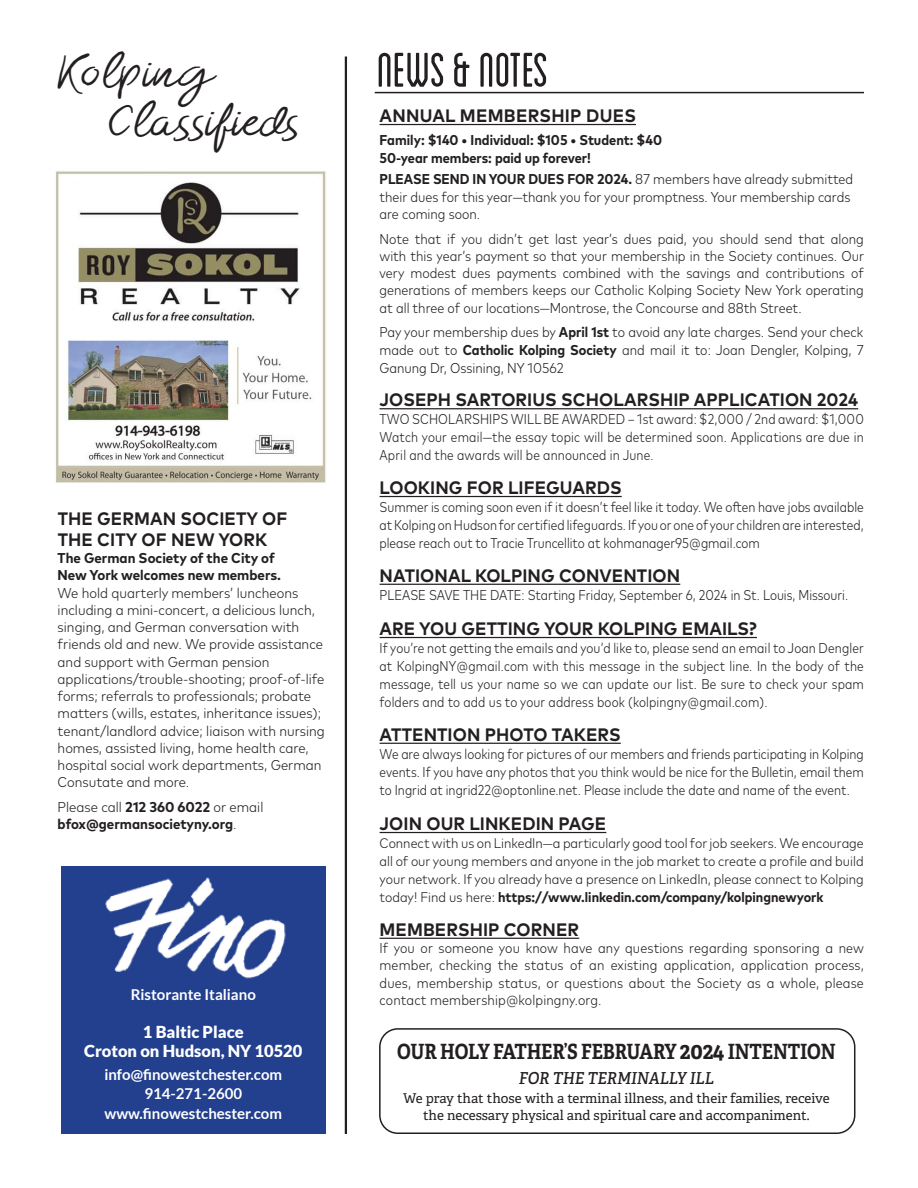
<style>
.page{position:relative;width:918px;height:1188px;background:#fff}
.page>*{position:absolute;margin:0;border:0;box-sizing:border-box;transform-origin:0 0}
.t1{font:condensed 51px "Blanch";color:#231f20}
.t2{font:34.5px "Morsal";color:#231f20;scale:1.09 1}
.t3{font:700 21px "Adelle Basic";letter-spacing:-.01em;color:#231f20;scale:.86 1}
.t4{font:700 18px/21px "Mark OT";letter-spacing:.005em;color:#231f20;scale:.95 1}
.t5{font:900 16.5px "Lato";color:#fff}
.t6{font:italic 600 16.5px "Adelle Basic";letter-spacing:.01em;color:#231f20;scale:.91 1}
.t7{font:700 15px "Lato";color:#fff}
.t8{font:300 condensed 14.25px/18px "Mark OT";color:#231f20;text-align:justify;scale:.95 1}
.t9{font:300 condensed 14.25px/17.2px "Mark OT";color:#231f20;text-align:justify}
.t10{font:300 condensed 14.25px/17.2px "Mark OT";color:#231f20;scale:1.04 1}
.t11{font:700 condensed 14.25px "Mark OT";color:#231f20}
.t12{font:700 condensed 14.25px "Mark OT";color:#231f20;scale:1.04 1}
.t13{font:300 condensed 13.8px/18px "Mark OT";color:#231f20;text-align:justify}
.t14{font:13.5px/16.5px "Adelle Basic";color:#231f20;text-align:center}
.s1{font-weight:700}
.s2{font-weight:300}
.s3{font-size:24px}
</style>
<div class="page">
<hr style="left:345px;top:57px;width:2px;height:1077px;background:#231f20">
<img style="left:55px;top:171px;width:271px;height:312px">
<hr style="left:375px;top:92px;width:489px;height:1px;background:#231f20">
<hr style="left:380px;top:124px;width:256px;height:1px;background:#231f20">
<hr style="left:380px;top:408px;width:478px;height:1px;background:#231f20">
<hr style="left:380px;top:496px;width:242px;height:1px;background:#231f20">
<hr style="left:380px;top:584px;width:300px;height:1px;background:#231f20">
<hr style="left:380px;top:637px;width:377px;height:1px;background:#231f20">
<hr style="left:380px;top:743px;width:241px;height:1px;background:#231f20">
<hr style="left:380px;top:832px;width:226px;height:1px;background:#231f20">
<hr style="left:380px;top:938px;width:199px;height:1px;background:#231f20">
<div style="left:379px;top:1028px;width:476px;height:106px;border:2px solid #231f20;border-radius:18px"></div>
<img style="left:62px;top:866px;width:263px;height:268px">
<p class="t2" style="left:58px;top:54px;width:145px">Kolping</p>
<p class="t2" style="left:110px;top:103px;width:177px">Classifieds</p>
<p class="t4" style="left:58px;top:508px;width:243px">THE GERMAN SOCIETY OF<br>THE CITY OF NEW YORK</p>
<p class="t12" style="left:58px;top:549px;width:210px">The German Society of the City of</p>
<p class="t10" style="left:58px;top:567px;width:258px"><span class="s1">New York welcomes new members.<br></span>We hold quarterly members’ luncheons including a mini-concert, a delicious lunch, singing, and German conversation with friends old and new. We provide assistance and support with German pension applications/trouble-shooting; proof-of-life forms; referrals to professionals; probate matters (wills, estates, inheritance issues); tenant/landlord advice; liaison with nursing homes, assisted living, home health care, hospital social work departments, German Consutate and more.</p>
<p class="t10" style="left:58px;top:799px;width:199px">Please call <span class="s1">212 360 6022</span> or email</p>
<p class="t12" style="left:58px;top:815px;width:174px">bfox@germansocietyny.org<span class="s2">.</span></p>
<p class="t7" style="left:131px;top:986px;width:127px">Ristorante Italiano</p>
<p class="t5" style="left:143px;top:1022px;width:102px">1 Baltic Place</p>
<p class="t5" style="left:84px;top:1041px;width:220px">Croton on Hudson, NY 10520</p>
<p class="t7" style="left:104px;top:1066px;width:179px">info@finowestchester.com</p>
<p class="t7" style="left:144px;top:1085px;width:99px">914-271-2600</p>
<p class="t7" style="left:105px;top:1105px;width:179px">www.finowestchester.com</p>
<p class="t1" style="left:377px;top:42px;width:173px">NEWS &amp; NOTES</p>
<p class="t4" style="left:380px;top:105px;width:271px">ANNUAL MEMBERSHIP DUES</p>
<p class="t11" style="left:380px;top:131px;width:284px">Family: $140 • Individual: $105 • Student: $40</p>
<p class="t11" style="left:380px;top:149px;width:213px">50-year members: paid up forever!</p>
<p class="t9" style="left:380px;top:171px;width:475px"><span class="s1">PLEASE SEND IN YOUR DUES FOR 2024.</span> 87 members have already submitted</p>
<p class="t9" style="left:380px;top:188px;width:472px">their dues for this year—thank you for your promptness. Your membership cards</p>
<p class="t9" style="left:380px;top:205px;width:102px">are coming soon.</p>
<p class="t9" style="left:380px;top:230px;width:486px">Note that if you didn’t get last year’s dues paid, you should send that along with this year’s payment so that your membership in the Society continues. Our very modest dues payments combined with the savings and contributions of generations of members keeps our Catholic Kolping Society New York operating at all three of our locations—Montrose, the Concourse and 88th Street.</p>
<p class="t9" style="left:380px;top:324px;width:485px">Pay your membership dues by <span class="s1">April 1st</span> to avoid any late charges. Send your check</p>
<p class="t9" style="left:380px;top:341px;width:486px;line-height:18px">made out to <span class="s1">Catholic Kolping Society</span> and mail it to: Joan Dengler, Kolping, 7<br>Ganung Dr, Ossining, NY 10562</p>
<p class="t4" style="left:380px;top:389px;width:505px">JOSEPH SARTORIUS SCHOLARSHIP APPLICATION 2024</p>
<p class="t8" style="left:380px;top:410px;width:511px">TWO SCHOLARSHIPS WILL BE AWARDED – 1st award: $2,000 / 2nd award: $1,000</p>
<p class="t8" style="left:380px;top:428px;width:511px">Watch your email—the essay topic will be determined soon. Applications are due in<br>April and the awards will be announced in June.</p>
<p class="t4" style="left:380px;top:477px;width:256px">LOOKING FOR LIFEGUARDS</p>
<p class="t8" style="left:380px;top:498px;width:511px">Summer is coming soon even if it doesn’t feel like it today. We often have jobs available at Kolping on Hudson for certified lifeguards. If you or one of your children are interested, please reach out to Tracie Truncellito at kohmanager95@gmail.com</p>
<p class="t4" style="left:380px;top:565px;width:318px">NATIONAL KOLPING CONVENTION</p>
<p class="t8" style="left:380px;top:586px;width:495px">PLEASE SAVE THE DATE: Starting Friday, September 6, 2024 in St. Louis, Missouri.</p>
<p class="t4" style="left:380px;top:618px;width:399px">ARE YOU GETTING YOUR KOLPING EMAILS?</p>
<p class="t8" style="left:380px;top:639px;width:511px">If you’re not getting the emails and you’d like to, please send an email to Joan Dengler at KolpingNY@gmail.com with this message in the subject line. In the body of the message, tell us your name so we can update our list. Be sure to check your spam folders and to add us to your address book (kolpingny@gmail.com).</p>
<p class="t4" style="left:380px;top:724px;width:255px">ATTENTION PHOTO TAKERS</p>
<p class="t8" style="left:380px;top:745px;width:511px">We are always looking for pictures of our members and friends participating in Kolping events. If you have any photos that you think would be nice for the Bulletin, email them to Ingrid at ingrid22@optonline.net. Please include the date and name of the event.</p>
<p class="t4" style="left:380px;top:813px;width:240px">JOIN OUR LINKEDIN PAGE</p>
<p class="t13" style="left:380px;top:834px;width:486px">Connect with us on LinkedIn—a particularly good tool for job seekers. We encourage all of our young members and anyone in the job market to create a profile and build your network. If you already have a presence on LinkedIn, please connect to Kolping today! Find us here: <span class="s1">https://www.linkedin.com/company/kolpingnewyork</span></p>
<p class="t4" style="left:380px;top:919px;width:212px">MEMBERSHIP CORNER</p>
<p class="t9" style="left:380px;top:940px;width:486px">If you or someone you know have any questions regarding sponsoring a new member, checking the status of an existing application, application process, dues, membership status, or questions about the Society as a whole, please contact membership@kolpingny.org.</p>
<p class="t3" style="left:397px;top:1039px;width:512px">OUR HOLY FATHER’S FEBRUARY <span class="s3">2024</span> INTENTION</p>
<p class="t6" style="left:519px;top:1068px;width:216px">FOR THE TERMINALLY ILL</p>
<p class="t14" style="left:403px;top:1090px;width:428px">We pray that those with a terminal illness, and their families, receive the necessary physical and spiritual care and accompaniment.</p>
</div>
